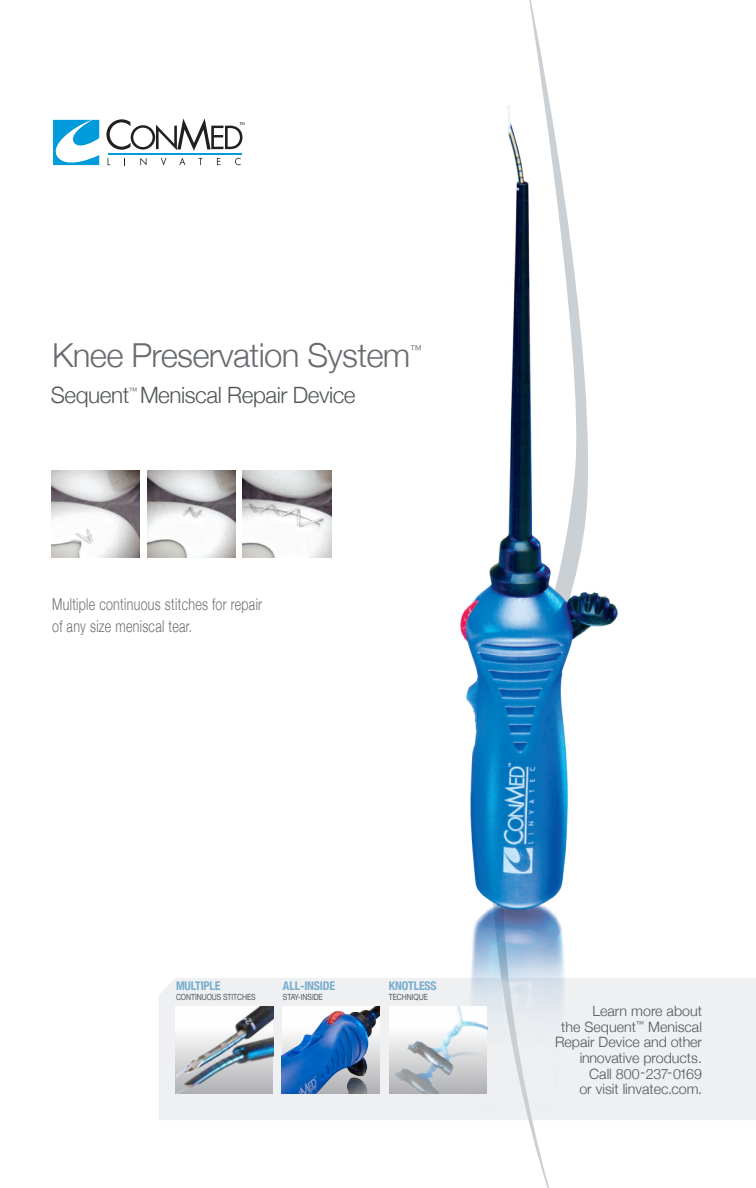
<style>
.page{position:relative;width:756px;height:1188px;background:#fff}
.page>*{position:absolute;margin:0;border:0;box-sizing:border-box;transform-origin:0 0}
.t1{font:300 33px "Helvetica Neue";letter-spacing:-.02em;color:#686c70}
.t2{font:300 22.5px "Helvetica Neue";letter-spacing:-.02em;color:#515659}
.t3{font:300 16.5px/21.8px "Helvetica Neue";letter-spacing:.025em;color:#686c70;scale:.75 1}
.t4{font:300 14.25px/15.8px "Helvetica Neue";color:#515659;text-align:right}
.t5{font:300 12.3px "Helvetica Neue";color:#686c70}
.t6{font:700 condensed 12px "Helvetica Neue";letter-spacing:-.01em;color:#78aecd}
.t7{font:300 8.7px "Helvetica Neue";color:#515659}
.t8{font:8.55px "Helvetica Neue";letter-spacing:-.01em;color:#515659;scale:.82 1}
</style>
<div class="page">
<div style="left:159px;top:978px;width:597px;height:142px;background:#eef0f2"></div>
<img style="left:451px;top:92px;width:175px;height:1042px">
<hr style="left:108px;top:153px;width:134px;height:1px;background:#009bda">
<svg style="left:140px;top:158px;width:6px;height:7px"></svg>
<svg style="left:161px;top:158px;width:5px;height:8px"></svg>
<svg style="left:179px;top:158px;width:6px;height:7px"></svg>
<svg style="left:217px;top:158px;width:3px;height:7px"></svg>
<svg style="left:235px;top:158px;width:6px;height:7px"></svg>
<svg style="left:106px;top:118px;width:139px;height:33px"></svg>
<svg style="left:53px;top:120px;width:46px;height:46px"></svg>
<img style="left:176px;top:1006px;width:97px;height:88px">
<img style="left:282px;top:1006px;width:98px;height:88px">
<img style="left:389px;top:1006px;width:98px;height:88px">
<img style="left:51px;top:471px;width:88px;height:87px">
<img style="left:147px;top:471px;width:88px;height:87px">
<img style="left:243px;top:471px;width:88px;height:87px">
<h1 class="t1" style="left:52px;top:335px;width:360px">Knee Preservation System</h1>
<p class="t5" style="left:410px;top:342px;width:14px">™</p>
<h2 class="t2" style="left:51px;top:381px;width:80px">Sequent</h2>
<p class="t7" style="left:129px;top:385px;width:10px">™</p>
<h2 class="t2" style="left:140px;top:381px;width:217px">Meniscal Repair Device</h2>
<p class="t3" style="left:52px;top:593px;width:282px">Multiple continuous stitches for repair of any size meniscal tear.</p>
<p class="t6" style="left:176px;top:979px;width:46px">MULTIPLE</p>
<p class="t8" style="left:176px;top:992px;width:99px">CONTINUOUS STITCHES</p>
<p class="t6" style="left:283px;top:979px;width:54px">ALL-INSIDE</p>
<p class="t8" style="left:283px;top:992px;width:50px">STAY-INSIDE</p>
<p class="t6" style="left:389px;top:979px;width:49px">KNOTLESS</p>
<p class="t8" style="left:389px;top:992px;width:49px">TECHNIQUE</p>
<p class="t4" style="left:555px;top:1003px;width:148px">Learn more about<br>the Sequent<sup>™</sup> Meniscal<br>Repair Device and other innovative products.<br>Call 800-237-0169<br>or visit linvatec.com.</p>
</div>
